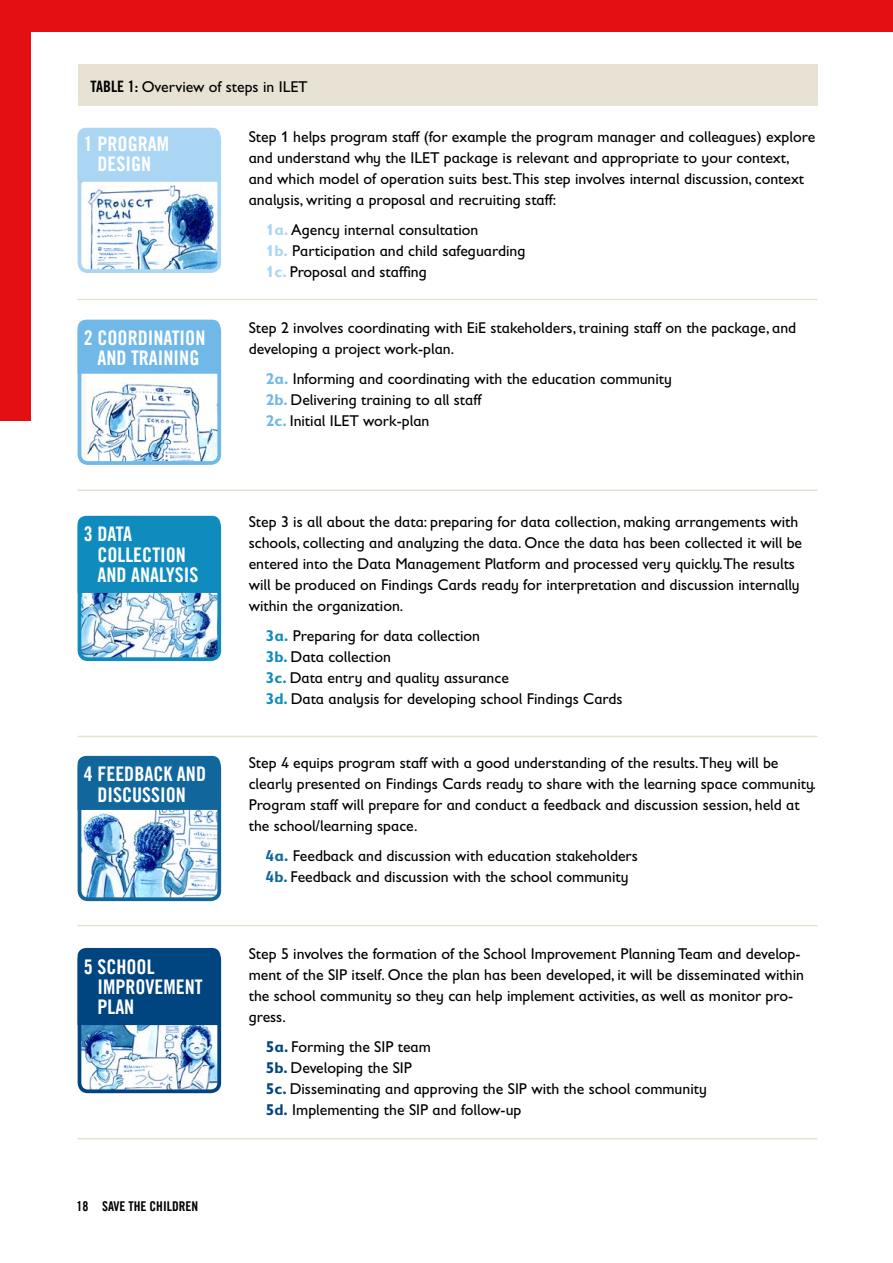
<style>
.page{position:relative;width:893px;height:1263px;background:#fff}
.page>*{position:absolute;margin:0;border:0;box-sizing:border-box;transform-origin:0 0}
.t1{font:20.25px/20.2px "Trade Gothic LT Com Bd Cn 20";color:#fff;text-align:center}
.t2{font:18px "Trade Gothic LT Com Bd Cn 20";color:#000}
.t3{font:15.75px/21px "Gill Sans Infant Std";color:#000}
.t4{font:13.5px "Trade Gothic LT Com Bd Cn 20";color:#000}
.s1{font-family:"Trade Gothic LT Com Bd Cn 20"}
.s2{font-weight:700;color:#aad6f4}
.s3{font-weight:700;color:#70b8e7}
.s4{font-weight:700;color:#108bbd}
.s5{font-weight:700;color:#11669b}
.s6{font-weight:700;color:#004480}
</style>
<div class="page">
<div style="left:0;top:0;width:893px;height:421px;background:#e30f13"></div>
<div style="left:32px;top:32px;width:861px;height:471px;background:#fff"></div>
<hr style="left:78px;top:299px;width:739px;height:1px;background:#e7e2d3">
<hr style="left:78px;top:489px;width:739px;height:2px;background:#e7e2d3">
<hr style="left:78px;top:736px;width:739px;height:1px;background:#e7e2d3">
<hr style="left:78px;top:925px;width:739px;height:1px;background:#e7e2d3">
<hr style="left:78px;top:1138px;width:739px;height:1px;background:#e7e2d3">
<img style="left:83px;top:185px;width:133px;height:83px">
<div style="left:78px;top:129px;width:143px;height:144px;border:4px solid #aad6f4;border-radius:9px"></div>
<div style="left:78px;top:128px;width:142px;height:54px;background:#aad6f4"></div>
<img style="left:86px;top:383px;width:130px;height:77px">
<div style="left:78px;top:321px;width:143px;height:144px;border:4px solid #70b8e7;border-radius:9px"></div>
<div style="left:78px;top:320px;width:142px;height:54px;background:#70b8e7"></div>
<img style="left:79px;top:593px;width:137px;height:65px">
<div style="left:78px;top:517px;width:143px;height:144px;border:4px solid #108bbd;border-radius:9px"></div>
<div style="left:78px;top:516px;width:142px;height:77px;background:#108bbd"></div>
<img style="left:79px;top:1025px;width:137px;height:65px">
<div style="left:78px;top:950px;width:143px;height:143px;border:4px solid #004480;border-radius:9px"></div>
<div style="left:78px;top:948px;width:142px;height:77px;background:#004480"></div>
<img style="left:79px;top:810px;width:137px;height:88px">
<div style="left:78px;top:758px;width:143px;height:143px;border:4px solid #11669b;border-radius:9px"></div>
<div style="left:78px;top:756px;width:142px;height:54px;background:#11669b"></div>
<div style="left:78px;top:64px;width:739px;height:41px;background:#e7e2d3"></div>
<p class="t3" style="left:90px;top:76px;width:219px"><span class="s1">TABLE 1:</span> Overview of steps in ILET</p>
<p class="t2" style="left:78px;top:78px;width:182px">OVERVIEW OF STEPS IN ILET</p>
<p class="t1" style="left:84px;top:134px;width:87px">1 PROGRAM<br>DESIGN</p>
<p class="t1" style="left:84px;top:328px;width:123px">2 COORDINATION<br>AND TRAINING</p>
<p class="t1" style="left:97px;top:524px;width:102px;text-align:left;text-indent:-13px">3 DATA<br>COLLECTION<br>AND ANALYSIS</p>
<p class="t1" style="left:84px;top:764px;width:124px">4 FEEDBACK AND<br>DISCUSSION</p>
<p class="t1" style="left:97px;top:956px;width:107px;text-align:left;text-indent:-13px">5 SCHOOL<br>IMPROVEMENT<br>PLAN</p>
<p class="t4" style="left:77px;top:1198px;width:123px">18 SAVE THE CHILDREN</p>
<p class="t3" style="left:249px;top:126px;width:568px">Step 1 helps program staff (for example the program manager and colleagues) explore and understand why the ILET package is relevant and appropriate to your context, and which model of operation suits best. This step involves internal discussion, context analysis, writing a proposal and recruiting staff:</p>
<p class="t3" style="left:266px;top:219px;width:261px"><span class="s2">1a.</span> Agency internal consultation<br><span class="s2">1b.</span> Participation and child safeguarding<br><span class="s2">1c.</span> Proposal and staffing</p>
<p class="t3" style="left:249px;top:317px;width:549px">Step 2 involves coordinating with EiE stakeholders, training staff on the package, and developing a project work-plan.</p>
<p class="t3" style="left:266px;top:368px;width:408px"><span class="s3">2a.</span> Informing and coordinating with the education community<br><span class="s3">2b.</span> Delivering training to all staff<br><span class="s3">2c.</span> Initial ILET work-plan</p>
<p class="t3" style="left:249px;top:511px;width:555px">Step 3 is all about the data: preparing for data collection, making arrangements with schools, collecting and analyzing the data. Once the data has been collected it will be entered into the Data Management Platform and processed very quickly. The results will be produced on Findings Cards ready for interpretation and discussion internally within the organization.</p>
<p class="t3" style="left:266px;top:625px;width:358px"><span class="s4">3a.</span> Preparing for data collection<br><span class="s4">3b.</span> Data collection<br><span class="s4">3c.</span> Data entry and quality assurance<br><span class="s4">3d.</span> Data analysis for developing school Findings Cards</p>
<p class="t3" style="left:249px;top:752px;width:567px">Step 4 equips program staff with a good understanding of the results. They will be clearly presented on Findings Cards ready to share with the learning space community.<br>Program staff will prepare for and conduct a feedback and discussion session, held at the school/learning space.</p>
<p class="t3" style="left:266px;top:845px;width:374px"><span class="s5">4a.</span> Feedback and discussion with education stakeholders<br><span class="s5">4b.</span> Feedback and discussion with the school community</p>
<p class="t3" style="left:249px;top:943px;width:557px">Step 5 involves the formation of the School Improvement Planning Team and develop&shy;ment of the SIP itself. Once the plan has been developed, it will be disseminated within the school community so they can help implement activities, as well as monitor pro&shy;gress.</p>
<p class="t3" style="left:266px;top:1036px;width:443px"><span class="s6">5a.</span> Forming the SIP team<br><span class="s6">5b.</span> Developing the SIP<br><span class="s6">5c.</span> Disseminating and approving the SIP with the school community <span class="s6">5d.</span> Implementing the SIP and follow-up</p>
</div>
